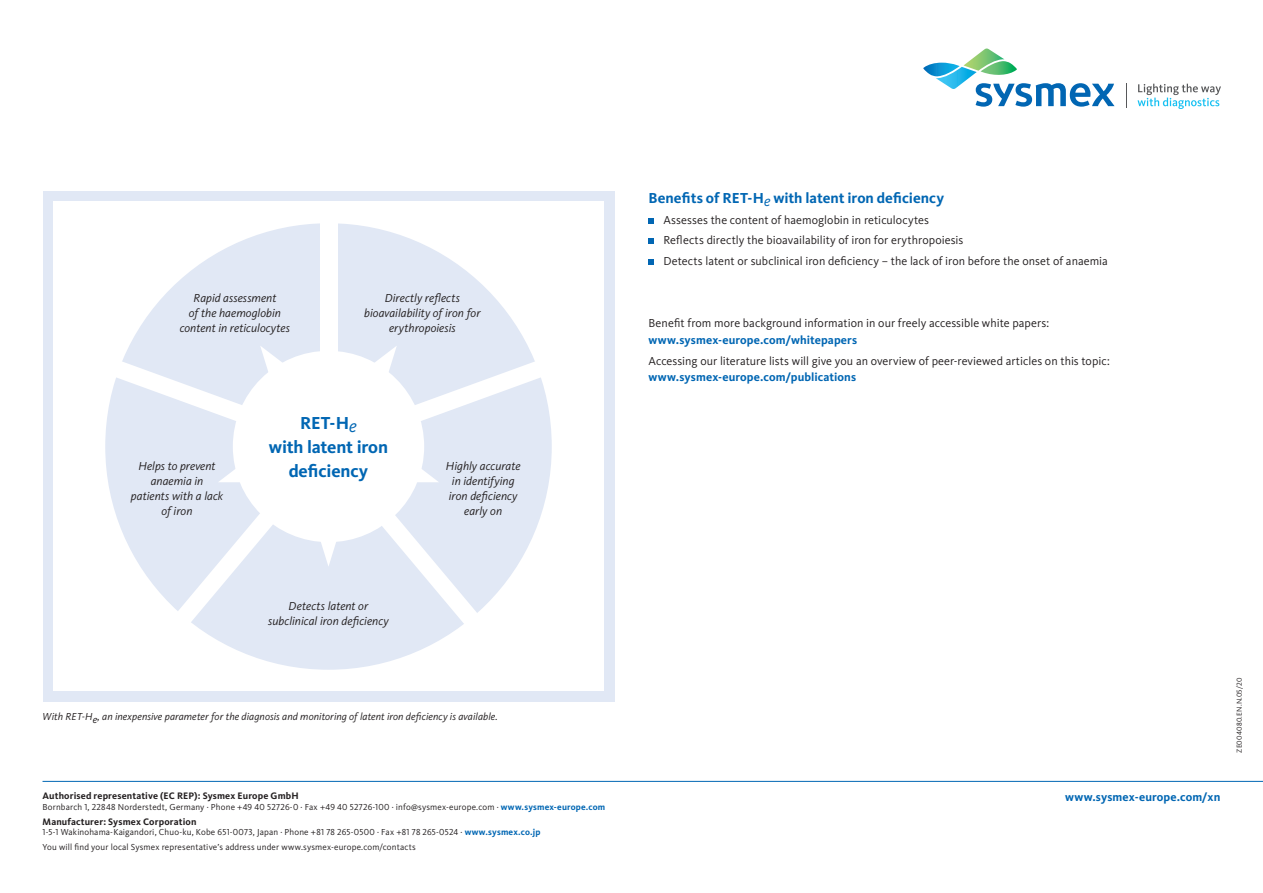
<style>
.page{position:relative;width:1263px;height:893px;background:#fff}
.page>*{position:absolute;margin:0;border:0;box-sizing:border-box;transform-origin:0 0}
.t1{font:700 18px/24px "Kievit Pro";letter-spacing:-.01em;color:#0166b3;text-align:center}
.t2{font:700 15px "Kievit Pro";color:#0166b3}
.t3{font:12px/20.7px "Kievit Pro";letter-spacing:.005em;color:#231f20}
.t4{font:italic 12px/15px "Kievit Pro";letter-spacing:.005em;color:#231f20;text-align:center}
.t5{font:700 12px "Kievit Pro";letter-spacing:.01em;color:#0166b3}
.t6{font:italic 10.5px "Kievit Pro";letter-spacing:.005em;color:#231f20}
.t7{font:700 9.75px "Kievit Pro";letter-spacing:.015em;color:#231f20}
.t8{font:9px/15px "Kievit Pro";letter-spacing:.015em;color:#231f20}
.t9{font:7.5px "Kievit Pro";letter-spacing:.025em;color:#231f20}
.s1{font-weight:400;font-style:italic}
.s2{font-weight:700;color:#0166b3}
</style>
<div class="page">
<svg style="left:923px;top:49px;width:191px;height:58px"></svg>
<svg style="left:1126px;top:83px;width:1px;height:24px"></svg>
<svg style="left:1137px;top:84px;width:84px;height:25px"></svg>
<div style="left:43px;top:191px;width:571px;height:511px;background:#e1e8f5"></div>
<div style="left:53px;top:202px;width:551px;height:489px;background:#fff"></div>
<div style="left:105px;top:223px;width:447px;height:447px;background:#e1e8f5;border-radius:50%"></div>
<svg style="left:260px;top:346px;width:137px;height:12px"></svg>
<div style="left:320px;top:212px;width:17px;height:234px;background:#fff"></div>
<svg style="left:106px;top:358px;width:445px;height:274px"></svg>
<hr style="left:43px;top:781px;width:1220px;height:1px;background:#0167b4">
<svg style="left:648px;top:218px;width:6px;height:5px"></svg>
<svg style="left:648px;top:238px;width:6px;height:6px"></svg>
<svg style="left:648px;top:259px;width:6px;height:6px"></svg>
<p class="t4" style="left:180px;top:290px;width:112px">Rapid assessment<br>of the haemoglobin content in reticulocytes</p>
<p class="t4" style="left:364px;top:290px;width:118px">Directly reflects bioavailability of iron for erythropoiesis</p>
<p class="t4" style="left:131px;top:459px;width:94px">Helps to prevent anaemia in patients with a lack of iron</p>
<h1 class="t1" style="left:269px;top:411px;width:121px">RET-H<span class="s1">e<br></span>with latent iron deficiency</h1>
<p class="t4" style="left:268px;top:599px;width:122px">Detects latent or subclinical iron deficiency</p>
<p class="t4" style="left:446px;top:459px;width:76px">Highly accurate in identifying iron deficiency early on</p>
<p class="t6" style="left:43px;top:710px;width:457px">With RET-He, an inexpensive parameter for the diagnosis and monitoring of latent iron deficiency is available.</p>
<p class="t7" style="left:43px;top:790px;width:258px">Authorised representative (EC REP): Sysmex Europe GmbH</p>
<p class="t8" style="left:43px;top:799px;width:564px">Bornbarch 1, 22848 Norderstedt, Germany · Phone +49 40 52726-0 · Fax +49 40 52726-100 · info@sysmex-europe.com · <span class="s2">www.sysmex-europe.com</span></p>
<p class="t7" style="left:43px;top:816px;width:156px">Manufacturer: Sysmex Corporation</p>
<p class="t8" style="left:43px;top:825px;width:499px">1-5-1 Wakinohama-Kaigandori, Chuo-ku, Kobe 651-0073, Japan · Phone +81 78 265-0500 · Fax +81 78 265-0524 · <span class="s2">www.sysmex.co.jp<br></span>You will find your local Sysmex representative’s address under www.sysmex-europe.com/contacts</p>
<p class="t2" style="left:648px;top:189px;width:297px">Benefits of RET-H<span class="s1">e</span> with latent iron deficiency</p>
<p class="t3" style="left:663px;top:209px;width:446px">Assesses the content of haemoglobin in reticulocytes<br>Reflects directly the bioavailability of iron for erythropoiesis<br>Detects latent or subclinical iron deficiency – the lack of iron before the onset of anaemia</p>
<p class="t3" style="left:648px;top:313px;width:402px">Benefit from more background information in our freely accessible white papers:</p>
<p class="t5" style="left:648px;top:333px;width:210px">www.sysmex-europe.com/whitepapers</p>
<p class="t3" style="left:648px;top:350px;width:463px">Accessing our literature lists will give you an overview of peer-reviewed articles on this topic:</p>
<p class="t5" style="left:648px;top:370px;width:209px">www.sysmex-europe.com/publications</p>
<p class="t5" style="left:1065px;top:790px;width:157px">www.sysmex-europe.com/xn</p>
<p class="t9" style="left:1235px;top:753px;width:77px;rotate:-90deg">ZE004080.EN.N.05/20</p>
</div>
